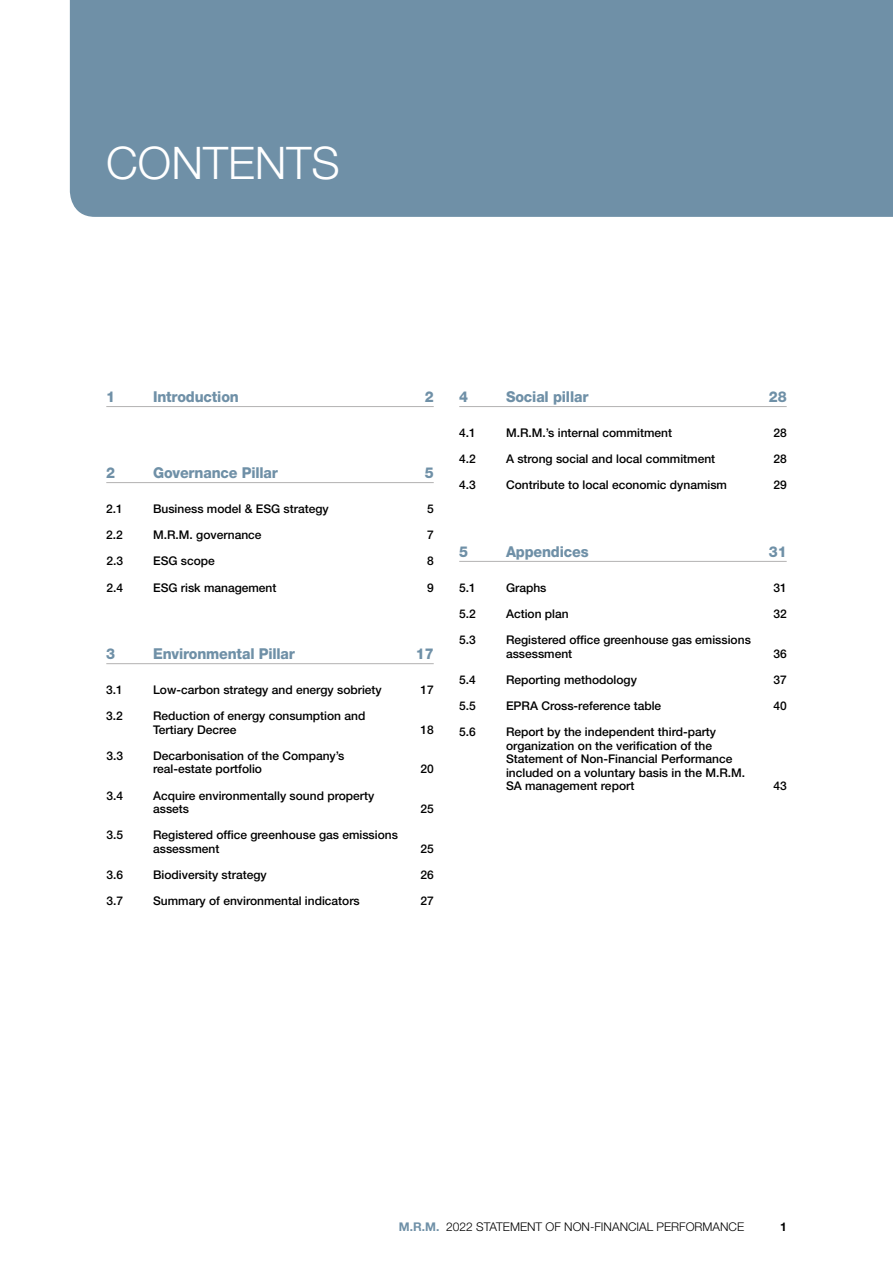
<style>
.page{position:relative;width:893px;height:1263px;background:#fff}
.page>*{position:absolute;margin:0;border:0;box-sizing:border-box;transform-origin:0 0}
.t1{font:300 45px "Helvetica Neue LT Std";color:#fff}
.t2{font:800 15px "Helvetica Neue LT Std";letter-spacing:-.01em;color:#6f90a7;scale:.95 1}
.t3{font:500 12px/13.5px "Helvetica Neue LT Std";color:#000}
.t4{font:300 12px "Helvetica Neue LT Pro";color:#000}
.t5{font:700 12px "Helvetica Neue LT Std";color:#000}
.s1{font-weight:700;color:#6f90a7}
</style>
<div class="page">
<div style="left:70px;top:0;width:823px;height:217px;background:#6f90a7"></div>
<hr style="left:106px;top:406px;width:328px;height:1px;background:#b3b2b2">
<hr style="left:106px;top:482px;width:328px;height:1px;background:#b3b2b2">
<hr style="left:106px;top:663px;width:328px;height:1px;background:#b3b2b2">
<hr style="left:459px;top:406px;width:328px;height:1px;background:#b3b2b2">
<hr style="left:459px;top:561px;width:328px;height:1px;background:#b3b2b2">
<h1 class="t1" style="left:106px;top:135px;width:235px">CONTENTS</h1>
<p class="t2" style="left:106px;top:388px;width:11px">1</p>
<p class="t2" style="left:153px;top:388px;width:92px">Introduction</p>
<p class="t2" style="left:425px;top:388px;width:11px">2</p>
<p class="t2" style="left:106px;top:464px;width:11px">2</p>
<p class="t2" style="left:153px;top:464px;width:133px">Governance Pillar</p>
<p class="t2" style="left:425px;top:464px;width:11px">5</p>
<p class="t3" style="left:106px;top:502px;width:18px">2.1</p>
<p class="t3" style="left:153px;top:502px;width:177px">Business model &amp; ESG strategy</p>
<p class="t3" style="left:427px;top:502px;width:8px">5</p>
<p class="t3" style="left:106px;top:528px;width:18px">2.2</p>
<p class="t3" style="left:153px;top:528px;width:110px">M.R.M. governance</p>
<p class="t3" style="left:427px;top:528px;width:8px">7</p>
<p class="t3" style="left:106px;top:554px;width:18px">2.3</p>
<p class="t3" style="left:153px;top:554px;width:63px">ESG scope</p>
<p class="t3" style="left:427px;top:554px;width:8px">8</p>
<p class="t3" style="left:106px;top:580px;width:18px">2.4</p>
<p class="t3" style="left:153px;top:580px;width:125px">ESG risk management</p>
<p class="t3" style="left:427px;top:580px;width:8px">9</p>
<p class="t2" style="left:106px;top:645px;width:11px">3</p>
<p class="t2" style="left:153px;top:645px;width:151px">Environmental Pillar</p>
<p class="t2" style="left:416px;top:645px;width:20px">17</p>
<p class="t3" style="left:106px;top:683px;width:18px">3.1</p>
<p class="t3" style="left:153px;top:683px;width:230px">Low-carbon strategy and energy sobriety</p>
<p class="t3" style="left:420px;top:683px;width:15px">17</p>
<p class="t3" style="left:106px;top:709px;width:18px">3.2</p>
<p class="t3" style="left:153px;top:709px;width:214px">Reduction of energy consumption and<br>Tertiary Decree</p>
<p class="t3" style="left:420px;top:722px;width:15px">18</p>
<p class="t3" style="left:106px;top:749px;width:18px">3.3</p>
<p class="t3" style="left:153px;top:749px;width:193px">Decarbonisation of the Company’s real-estate portfolio</p>
<p class="t3" style="left:106px;top:788px;width:18px">3.4</p>
<p class="t3" style="left:153px;top:788px;width:223px">Acquire environmentally sound property assets</p>
<p class="t3" style="left:106px;top:828px;width:18px">3.5</p>
<p class="t3" style="left:153px;top:828px;width:246px">Registered office greenhouse gas emissions assessment</p>
<p class="t3" style="left:420px;top:762px;width:15px">20</p>
<p class="t3" style="left:420px;top:802px;width:15px">25</p>
<p class="t3" style="left:420px;top:842px;width:15px">25</p>
<p class="t3" style="left:106px;top:868px;width:18px">3.6</p>
<p class="t3" style="left:153px;top:868px;width:115px">Biodiversity strategy</p>
<p class="t3" style="left:420px;top:868px;width:15px">26</p>
<p class="t3" style="left:106px;top:894px;width:18px">3.7</p>
<p class="t3" style="left:153px;top:894px;width:208px">Summary of environmental indicators</p>
<p class="t3" style="left:420px;top:894px;width:15px">27</p>
<p class="t2" style="left:459px;top:388px;width:11px">4</p>
<p class="t2" style="left:506px;top:388px;width:88px">Social pillar</p>
<p class="t2" style="left:769px;top:388px;width:20px">28</p>
<p class="t3" style="left:459px;top:426px;width:18px">4.1</p>
<p class="t3" style="left:506px;top:426px;width:168px">M.R.M.’s internal commitment</p>
<p class="t3" style="left:773px;top:426px;width:15px">28</p>
<p class="t3" style="left:459px;top:452px;width:18px">4.2</p>
<p class="t3" style="left:506px;top:452px;width:211px">A strong social and local commitment</p>
<p class="t3" style="left:773px;top:452px;width:15px">28</p>
<p class="t3" style="left:459px;top:478px;width:18px">4.3</p>
<p class="t3" style="left:506px;top:478px;width:222px">Contribute to local economic dynamism</p>
<p class="t3" style="left:773px;top:478px;width:15px">29</p>
<p class="t2" style="left:459px;top:542px;width:11px">5</p>
<p class="t2" style="left:506px;top:542px;width:89px">Appendices</p>
<p class="t2" style="left:769px;top:542px;width:20px">31</p>
<p class="t3" style="left:459px;top:580px;width:18px">5.1</p>
<p class="t3" style="left:506px;top:580px;width:42px">Graphs</p>
<p class="t3" style="left:773px;top:580px;width:15px">31</p>
<p class="t3" style="left:459px;top:607px;width:18px">5.2</p>
<p class="t3" style="left:506px;top:607px;width:64px">Action plan</p>
<p class="t3" style="left:773px;top:607px;width:15px">32</p>
<p class="t3" style="left:459px;top:633px;width:18px">5.3</p>
<p class="t3" style="left:506px;top:633px;width:246px">Registered office greenhouse gas emissions assessment</p>
<p class="t3" style="left:773px;top:646px;width:15px">36</p>
<p class="t3" style="left:459px;top:673px;width:18px">5.4</p>
<p class="t3" style="left:506px;top:673px;width:132px">Reporting methodology</p>
<p class="t3" style="left:773px;top:673px;width:15px">37</p>
<p class="t3" style="left:459px;top:699px;width:18px">5.5</p>
<p class="t3" style="left:506px;top:699px;width:157px">EPRA Cross-reference table</p>
<p class="t3" style="left:773px;top:699px;width:15px">40</p>
<p class="t3" style="left:459px;top:725px;width:18px">5.6</p>
<p class="t3" style="left:506px;top:725px;width:241px">Report by the independent third-party organization on the verification of the Statement of Non-Financial Performance included on a voluntary basis in the M.R.M.<br>SA management report</p>
<p class="t3" style="left:773px;top:779px;width:15px">43</p>
<p class="t4" style="left:399px;top:1220px;width:347px"><span class="s1">M.R.M.</span> 2022 STATEMENT OF NON-FINANCIAL PERFORMANCE</p>
<p class="t5" style="left:780px;top:1219px;width:8px">1</p>
</div>
